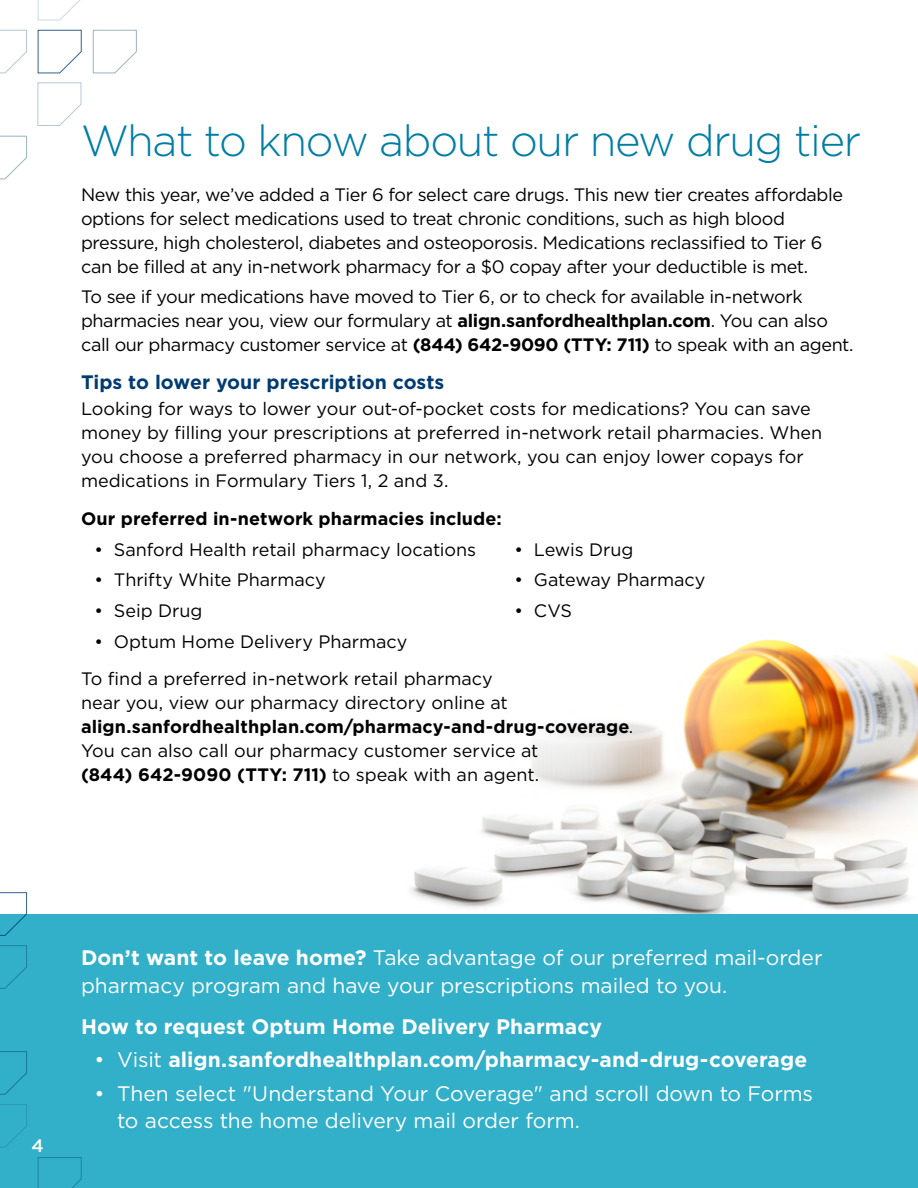
<style>
.page{position:relative;width:918px;height:1188px;background:#fff}
.page>*{position:absolute;margin:0;border:0;box-sizing:border-box;transform-origin:0 0}
.t1{font:300 43.5px "Gotham";letter-spacing:-.03em;color:#007da5}
.t2{font:21px/28.5px "Gotham";letter-spacing:-.005em;color:#fff}
.t3{font:700 21px "Gotham";letter-spacing:.005em;color:#fff}
.t4{font:700 19.5px "Gotham";color:#003b71}
.t5{font:18px/24px "Gotham";letter-spacing:-.015em;color:#000}
.t6{font:700 18px "Gotham";letter-spacing:.005em;color:#000}
.t7{font:500 18px "Gotham";color:#fff}
.s1{font-weight:700}
.s2{font-weight:400}
</style>
<div class="page">
<img style="left:890px;top:654px;width:28px;height:251px">
<div style="left:0;top:914px;width:918px;height:265px;background:#32afc9"></div>
<img style="left:410px;top:639px;width:480px;height:275px">
<div style="left:0;top:1166px;width:918px;height:22px;background:#32afc9"></div>
<svg style="left:37px;top:82px;width:45px;height:44px"></svg>
<svg style="left:0;top:1104px;width:27px;height:44px"></svg>
<svg style="left:0;top:892px;width:28px;height:44px"></svg>
<svg style="left:0;top:135px;width:27px;height:45px"></svg>
<svg style="left:0;top:29px;width:27px;height:45px"></svg>
<svg style="left:37px;top:29px;width:45px;height:45px"></svg>
<svg style="left:92px;top:29px;width:45px;height:45px"></svg>
<svg style="left:37px;top:0;width:43px;height:21px"></svg>
<svg style="left:0;top:1051px;width:27px;height:44px"></svg>
<svg style="left:0;top:945px;width:27px;height:44px"></svg>
<svg style="left:37px;top:1157px;width:45px;height:31px"></svg>
<h1 class="t1" style="left:81px;top:113px;width:782px">What to know about our new drug tier</h1>
<p class="t5" style="left:81px;top:182px;width:764px">New this year, we’ve added a Tier 6 for select care drugs. This new tier creates affordable options for select medications used to treat chronic conditions, such as high blood pressure, high cholesterol, diabetes and osteoporosis. Medications reclassified to Tier 6 can be filled at any in-network pharmacy for a $0 copay after your deductible is met.</p>
<p class="t5" style="left:81px;top:285px;width:774px">To see if your medications have moved to Tier 6, or to check for available in-network pharmacies near you, view our formulary at <span class="s1">align.sanfordhealthplan.com</span>. You can also call our pharmacy customer service at <span class="s1">(844) 642-9090 (TTY: 711)</span> to speak with an agent.</p>
<p class="t4" style="left:81px;top:369px;width:365px">Tips to lower your prescription costs</p>
<p class="t5" style="left:81px;top:397px;width:743px">Looking for ways to lower your out-of-pocket costs for medications? You can save money by filling your prescriptions at preferred in-network retail pharmacies. When you choose a preferred pharmacy in our network, you can enjoy lower copays for medications in Formulary Tiers 1, 2 and 3.</p>
<p class="t6" style="left:81px;top:507px;width:422px">Our preferred in-network pharmacies include:</p>
<p class="t5" style="left:94px;top:537px;width:383px">• Sanford Health retail pharmacy locations</p>
<p class="t5" style="left:514px;top:537px;width:121px">• Lewis Drug</p>
<p class="t5" style="left:94px;top:568px;width:233px">• Thrifty White Pharmacy</p>
<p class="t5" style="left:514px;top:568px;width:193px">• Gateway Pharmacy</p>
<p class="t5" style="left:94px;top:598px;width:109px">• Seip Drug</p>
<p class="t5" style="left:514px;top:598px;width:59px">• CVS</p>
<p class="t5" style="left:81px;top:622px;width:413px;line-height:37.5px;text-indent:14px">• Optum Home Delivery Pharmacy<br>To find a preferred in-network retail pharmacy</p>
<p class="t5" style="left:81px;top:691px;width:554px">near you, view our pharmacy directory online at <span class="s1">align.sanfordhealthplan.com/pharmacy-and-drug-coverage</span>.<br>You can also call our pharmacy customer service at<br><span class="s1">(844) 642-9090 (TTY: 711)</span> to speak with an agent.</p>
<p class="t7" style="left:31px;top:1133px;width:14px">4</p>
<p class="t2" style="left:81px;top:943px;width:743px"><span class="s1">Don’t want to leave home?</span> Take advantage of our preferred mail-order pharmacy program and have your prescriptions mailed to you.</p>
<p class="t3" style="left:81px;top:1012px;width:523px">How to request Optum Home Delivery Pharmacy</p>
<p class="t3" style="left:95px;top:1046px;width:714px"><span class="s2">• Visit</span> align.sanfordhealthplan.com/pharmacy-and-drug-coverage</p>
<p class="t2" style="left:117px;top:1080px;width:697px;line-height:27px;text-indent:-23px">• Then select "Understand Your Coverage" and scroll down to Forms to access the home delivery mail order form.</p>
</div>
